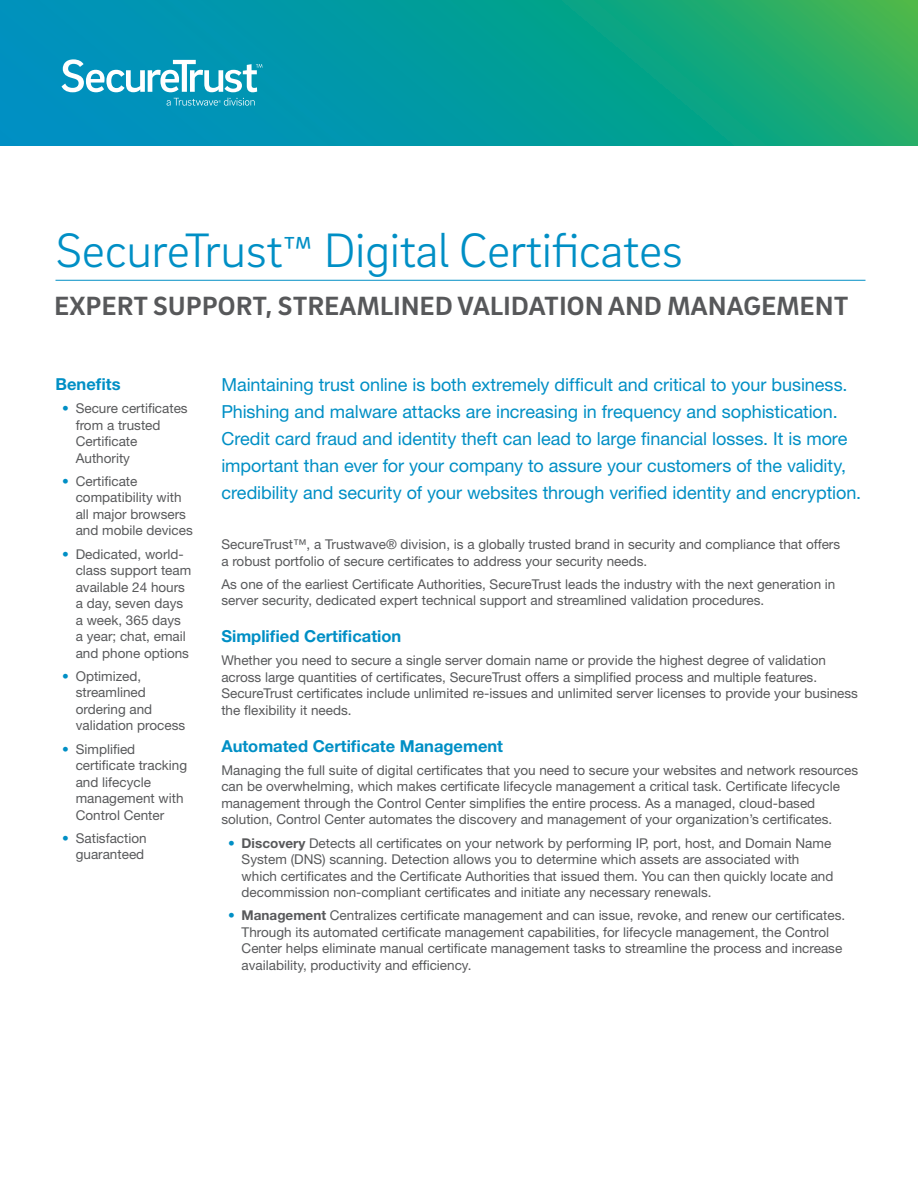
<style>
.page{position:relative;width:918px;height:1188px;background:#fff}
.page>*{position:absolute;margin:0;border:0;box-sizing:border-box;transform-origin:0 0}
.Product_Name{font:300 49.5px "Brix Sans";letter-spacing:-.01em;color:#008fc5}
.Prodcut_Description{font:700 27px "Brix Sans";letter-spacing:.015em;color:#57585a}
.Intro_Copy_1_column{font:18px/27px "Helvetica Neue LT Std";letter-spacing:-.005em;color:#008fc5}
.Level_2_Heading{font:700 16.5px "Helvetica Neue LT Std";color:#008fc5}
.Body_Text_1_Column{font:13.5px/16.5px "Helvetica Neue LT Std";color:#58595b}
.s1{font-weight:700;color:#008fc5}
.s2{font-weight:700}
</style>
<div class="page">
<svg style="left:0;top:0;width:918px;height:145px;background:#0a9e95"></svg>
<hr style="left:56px;top:280px;width:810px;height:1px;background:#008fc5">
<svg style="left:167px;top:98px;width:88px;height:8px"></svg>
<svg style="left:62px;top:59px;width:200px;height:33px"></svg>
<p class="Product_Name" style="left:56px;top:218px;width:629px">SecureTrust™ Digital Certificates</p>
<p class="Prodcut_Description" style="left:54px;top:288px;width:796px">EXPERT SUPPORT, STREAMLINED VALIDATION AND MANAGEMENT</p>
<p class="Level_2_Heading" style="left:56px;top:374px;width:67px">Benefits</p>
<p class="Body_Text_1_Column" style="left:76px;top:400px;width:113px;text-indent:-14px"><span class="s1">•</span> Secure certificates from a trusted<br>Certificate<br>Authority</p>
<p class="Body_Text_1_Column" style="left:76px;top:473px;width:119px;text-indent:-14px"><span class="s1">•</span> Certificate compatibility with all major browsers and mobile devices</p>
<p class="Body_Text_1_Column" style="left:76px;top:545px;width:117px;text-indent:-14px"><span class="s1">•</span> Dedicated, world&shy;class support team available 24 hours a day, seven days a week, 365 days a year; chat, email and phone options</p>
<p class="Body_Text_1_Column" style="left:76px;top:668px;width:111px;text-indent:-14px"><span class="s1">•</span> Optimized, streamlined ordering and validation process</p>
<p class="Body_Text_1_Column" style="left:76px;top:740px;width:113px;text-indent:-14px"><span class="s1">•</span> Simplified certificate tracking and lifecycle management with<br>Control Center</p>
<p class="Body_Text_1_Column" style="left:62px;top:830px;width:86px;text-align:right"><span class="s1">•</span> Satisfaction guaranteed</p>
<p class="Intro_Copy_1_column" style="left:221px;top:371px;width:641px">Maintaining trust online is both extremely difficult and critical to your business.<br>Phishing and malware attacks are increasing in frequency and sophistication.<br>Credit card fraud and identity theft can lead to large financial losses. It is more important than ever for your company to assure your customers of the validity, credibility and security of your websites through verified identity and encryption.</p>
<p class="Body_Text_1_Column" style="left:221px;top:536px;width:620px">SecureTrust™, a Trustwave® division, is a globally trusted brand in security and compliance that offers a robust portfolio of secure certificates to address your security needs.</p>
<p class="Body_Text_1_Column" style="left:221px;top:576px;width:616px">As one of the earliest Certificate Authorities, SecureTrust leads the industry with the next generation in server security, dedicated expert technical support and streamlined validation procedures.</p>
<p class="Level_2_Heading" style="left:221px;top:626px;width:181px">Simplified Certification</p>
<p class="Body_Text_1_Column" style="left:221px;top:652px;width:638px">Whether you need to secure a single server domain name or provide the highest degree of validation across large quantities of certificates, SecureTrust offers a simplified process and multiple features.<br>SecureTrust certificates include unlimited re-issues and unlimited server licenses to provide your business the flexibility it needs.</p>
<p class="Level_2_Heading" style="left:221px;top:736px;width:283px">Automated Certificate Management</p>
<p class="Body_Text_1_Column" style="left:221px;top:762px;width:638px">Managing the full suite of digital certificates that you need to secure your websites and network resources can be overwhelming, which makes certificate lifecycle management a critical task. Certificate lifecycle management through the Control Center simplifies the entire process. As a managed, cloud-based solution, Control Center automates the discovery and management of your organization’s certificates.</p>
<p class="Body_Text_1_Column" style="left:242px;top:834px;width:593px;text-indent:-14px"><span class="s1">•</span> <span class="s2">Discovery</span> Detects all certificates on your network by performing IP, port, host, and Domain Name System (DNS) scanning. Detection allows you to determine which assets are associated with which certificates and the Certificate Authorities that issued them. You can then quickly locate and decommission non-compliant certificates and initiate any necessary renewals.</p>
<p class="Body_Text_1_Column" style="left:242px;top:907px;width:605px;text-indent:-14px"><span class="s1">•</span> <span class="s2">Management</span> Centralizes certificate management and can issue, revoke, and renew our certificates.<br>Through its automated certificate management capabilities, for lifecycle management, the Control Center helps eliminate manual certificate management tasks to streamline the process and increase availability, productivity and efficiency.</p>
</div>
